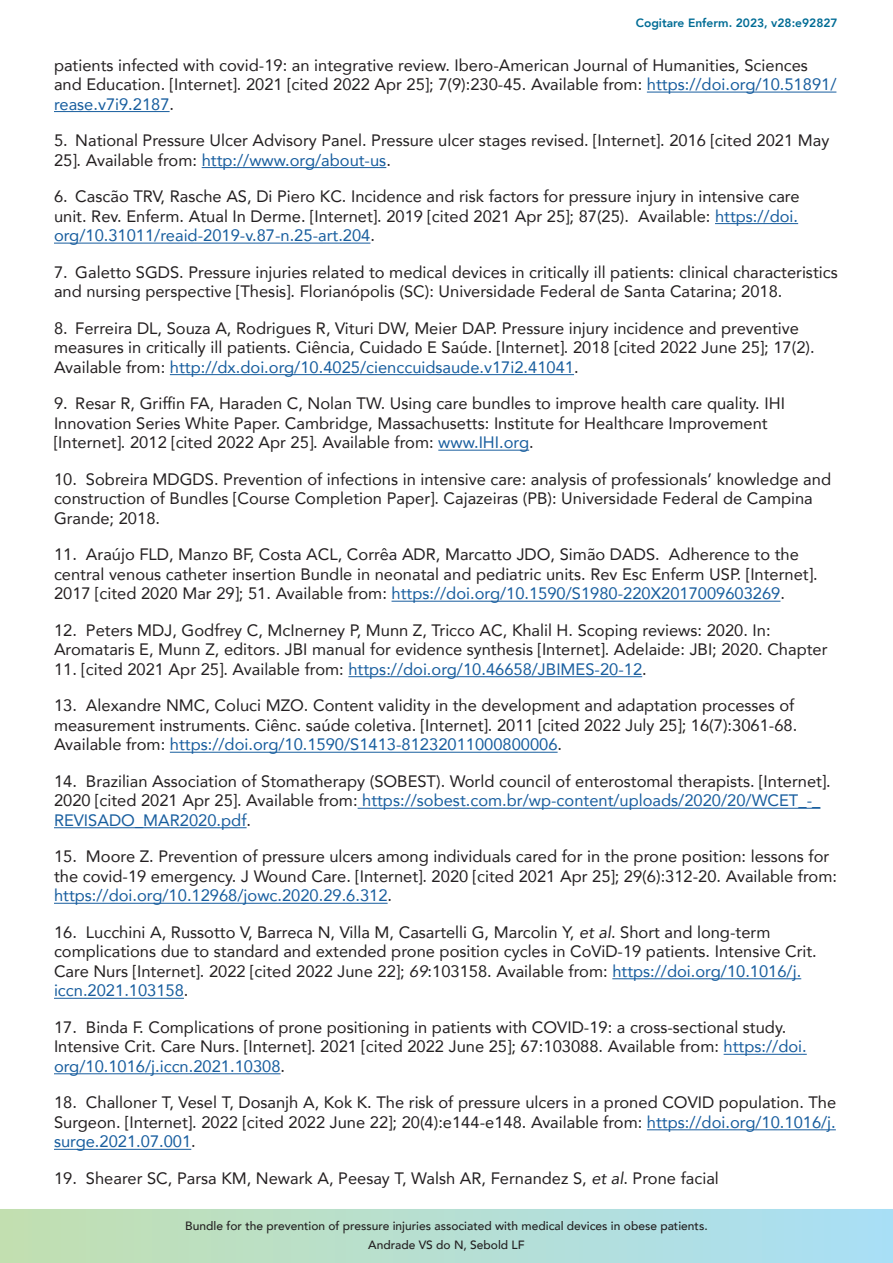
<style>
.page{position:relative;width:893px;height:1263px;background:#fff}
.page>*{position:absolute;margin:0;border:0;box-sizing:border-box;transform-origin:0 0}
.t1{font:16.5px/19.5px "Avenir";color:#231f20}
.t2{font:16.5px "Avenir";color:#175d9e}
.t3{font:500 12px/18.6px "Avenir";color:#231f20;text-align:center}
.t4{font:800 12px "Avenir";color:#006c95}
.s1{color:#175d9e}
.s2{color:#231f20}
.s3{font-style:italic}
</style>
<div class="page">
<svg style="left:0;top:1209px;width:893px;height:54px;background:#b6dfd2"></svg>
<hr style="left:647px;top:92px;width:189px;height:1px;background:#175d9e">
<hr style="left:54px;top:111px;width:116px;height:1px;background:#175d9e">
<hr style="left:202px;top:167px;width:184px;height:1px;background:#175d9e">
<hr style="left:715px;top:223px;width:83px;height:1px;background:#175d9e">
<hr style="left:54px;top:243px;width:316px;height:1px;background:#175d9e">
<hr style="left:170px;top:374px;width:404px;height:1px;background:#175d9e">
<hr style="left:438px;top:450px;width:91px;height:1px;background:#175d9e">
<hr style="left:392px;top:601px;width:388px;height:1px;background:#175d9e">
<hr style="left:348px;top:676px;width:294px;height:1px;background:#175d9e">
<hr style="left:170px;top:752px;width:388px;height:1px;background:#175d9e">
<hr style="left:358px;top:808px;width:462px;height:1px;background:#175d9e">
<hr style="left:54px;top:827px;width:193px;height:1px;background:#175d9e">
<hr style="left:54px;top:903px;width:334px;height:1px;background:#175d9e">
<hr style="left:612px;top:978px;width:189px;height:1px;background:#175d9e">
<hr style="left:54px;top:998px;width:130px;height:1px;background:#175d9e">
<hr style="left:724px;top:1054px;width:83px;height:1px;background:#175d9e">
<hr style="left:54px;top:1073px;width:227px;height:1px;background:#175d9e">
<hr style="left:647px;top:1129px;width:189px;height:1px;background:#175d9e">
<hr style="left:54px;top:1149px;width:137px;height:1px;background:#175d9e">
<p class="t4" style="left:636px;top:12px;width:203px">Cogitare Enferm. 2023, v28:e92827</p>
<p class="t1" style="left:54px;top:55px;width:784px">patients infected with covid-19: an integrative review. Ibero-American Journal of Humanities, Sciences and Education. [Internet]. 2021 [cited 2022 Apr 25]; 7(9):230-45. Available from: <span class="s1">https://doi.org/10.51891/ rease.v7i9.2187</span>.</p>
<p class="t1" style="left:54px;top:130px;width:777px">5. National Pressure Ulcer Advisory Panel. Pressure ulcer stages revised. [Internet]. 2016 [cited 2021 May<br>25]. Available from: <span class="s1">http://www.org/about-us</span>.</p>
<p class="t1" style="left:54px;top:186px;width:747px;text-align:justify">6. Cascão TRV, Rasche AS, Di Piero KC. Incidence and risk factors for pressure injury in intensive care unit. Rev. Enferm. Atual In Derme. [Internet]. 2019 [cited 2021 Apr 25]; 87(25). Available: <span class="s1">https://doi. org/10.31011/reaid-2019-v.87-n.25-art.204</span>.</p>
<p class="t1" style="left:54px;top:262px;width:785px">7. Galetto SGDS. Pressure injuries related to medical devices in critically ill patients: clinical characteristics and nursing perspective [Thesis]. Florianópolis (SC): Universidade Federal de Santa Catarina; 2018.</p>
<p class="t1" style="left:54px;top:318px;width:762px">8. Ferreira DL, Souza A, Rodrigues R, Vituri DW, Meier DAP. Pressure injury incidence and preventive measures in critically ill patients. Ciência, Cuidado E Saúde. [Internet]. 2018 [cited 2022 June 25]; 17(2).<br>Available from: <span class="s1">http://dx.doi.org/10.4025/cienccuidsaude.v17i2.41041</span>.</p>
<p class="t1" style="left:54px;top:393px;width:732px">9. Resar R, Griffin FA, Haraden C, Nolan TW. Using care bundles to improve health care quality. IHI<br>Innovation Series White Paper. Cambridge, Massachusetts: Institute for Healthcare Improvement [Internet]. 2012 [cited 2022 Apr 25]. Available from: <span class="s1">www.IHI.org</span>.</p>
<p class="t1" style="left:54px;top:469px;width:779px">10. Sobreira MDGDS. Prevention of infections in intensive care: analysis of professionals’ knowledge and construction of Bundles [Course Completion Paper]. Cajazeiras (PB): Universidade Federal de Campina<br>Grande; 2018.</p>
<p class="t1" style="left:54px;top:544px;width:765px">11. Araújo FLD, Manzo BF, Costa ACL, Corrêa ADR, Marcatto JDO, Simão DADS. Adherence to the central venous catheter insertion Bundle in neonatal and pediatric units. Rev Esc Enferm USP. [Internet].<br>2017 [cited 2020 Mar 29]; 51. Available from: <span class="s1">https://doi.org/10.1590/S1980-220X2017009603269</span>.</p>
<p class="t1" style="left:54px;top:620px;width:775px">12. Peters MDJ, Godfrey C, McInerney P, Munn Z, Tricco AC, Khalil H. Scoping reviews: 2020. In:<br>Aromataris E, Munn Z, editors. JBI manual for evidence synthesis [Internet]. Adelaide: JBI; 2020. Chapter</p>
<p class="t2" style="left:54px;top:656px;width:594px"><span class="s2">11. [cited 2021 Apr 25]. Available from:</span> https://doi.org/10.46658/JBIMES-20-12<span class="s2">.</span></p>
<p class="t1" style="left:54px;top:695px;width:745px">13. Alexandre NMC, Coluci MZO. Content validity in the development and adaptation processes of measurement instruments. Ciênc. saúde coletiva. [Internet]. 2011 [cited 2022 July 25]; 16(7):3061-68.<br>Available from: <span class="s1">https://doi.org/10.1590/S1413-81232011000800006</span>.</p>
<p class="t1" style="left:54px;top:771px;width:778px">14. Brazilian Association of Stomatherapy (SOBEST). World council of enterostomal therapists. [Internet].<br>2020 [cited 2021 Apr 25]. Available from: <span class="s1">https://sobest.com.br/wp-content/uploads/2020/20/WCET_-_<br>REVISADO_MAR2020.pdf</span>.</p>
<p class="t1" style="left:54px;top:846px;width:785px">15. Moore Z. Prevention of pressure ulcers among individuals cared for in the prone position: lessons for the covid-19 emergency. J Wound Care. [Internet]. 2020 [cited 2021 Apr 25]; 29(6):312-20. Available from: <span class="s1">https://doi.org/10.12968/jowc.2020.29.6.312</span>.</p>
<p class="t1" style="left:54px;top:922px;width:764px">16. Lucchini A, Russotto V, Barreca N, Villa M, Casartelli G, Marcolin Y, <span class="s3">et al</span>. Short and long-term complications due to standard and extended prone position cycles in CoViD-19 patients. Intensive Crit.<br>Care Nurs [Internet]. 2022 [cited 2022 June 22]; <span class="s3">69</span>:103158. Available from: <span class="s1">https://doi.org/10.1016/j. iccn.2021.103158</span>.</p>
<p class="t1" style="left:54px;top:1017px;width:754px">17. Binda F. Complications of prone positioning in patients with COVID-19: a cross-sectional study.<br>Intensive Crit. Care Nurs. [Internet]. 2021 [cited 2022 June 25]; 67:103088. Available from: <span class="s1">https://doi. org/10.1016/j.iccn.2021.10308</span>.</p>
<p class="t1" style="left:54px;top:1092px;width:784px;text-align:justify">18. Challoner T, Vesel T, Dosanjh A, Kok K. The risk of pressure ulcers in a proned COVID population. The Surgeon. [Internet]. 2022 [cited 2022 June 22]; 20(4):e144-e148. Available from: <span class="s1">https://doi.org/10.1016/j. surge.2021.07.001</span>.</p>
<p class="t1" style="left:54px;top:1168px;width:666px">19. Shearer SC, Parsa KM, Newark A, Peesay T, Walsh AR, Fernandez S, <span class="s3">et al</span>. Prone facial</p>
<p class="t3" style="left:185px;top:1216px;width:524px">Bundle for the prevention of pressure injuries associated with medical devices in obese patients.<br>Andrade VS do N, Sebold LF</p>
</div>
